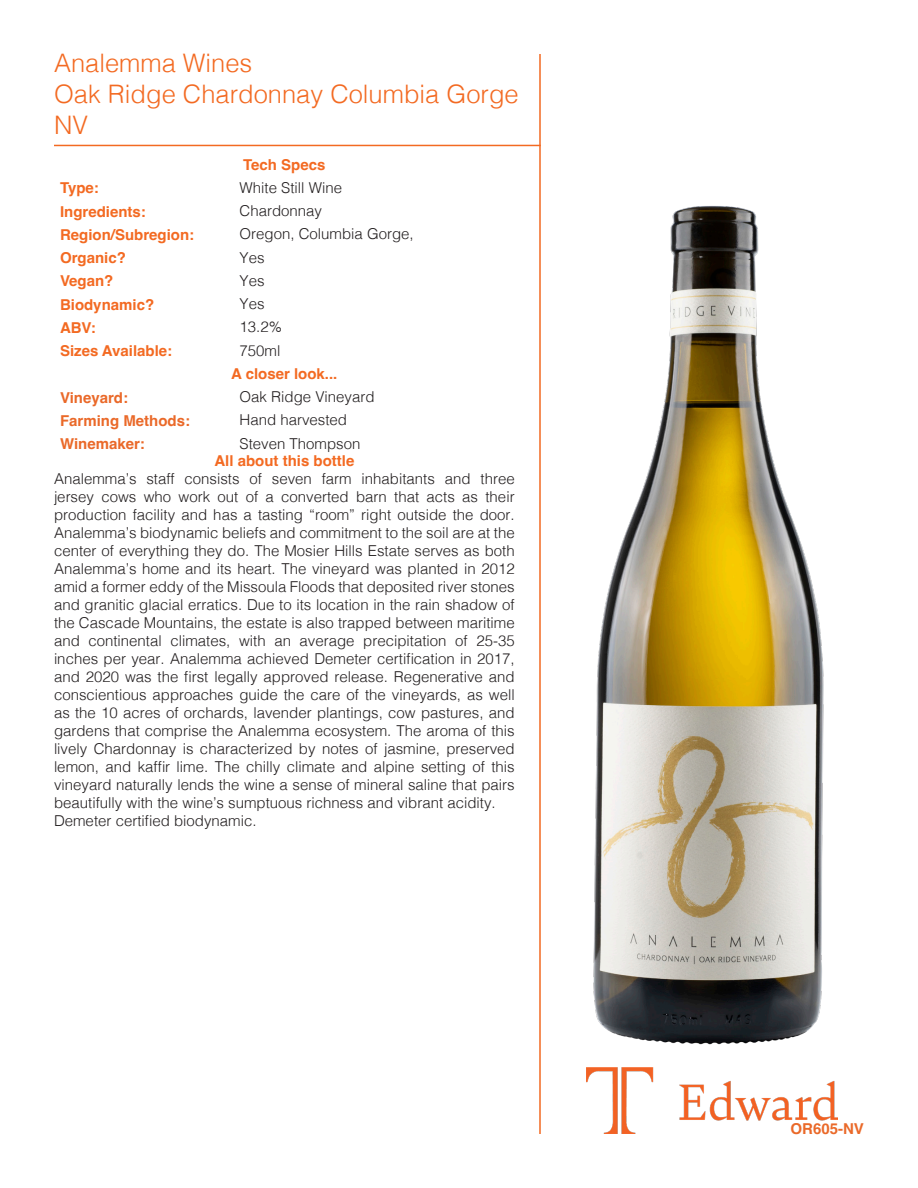
<style>
.page{position:relative;width:918px;height:1188px;background:#fff}
.page>*{position:absolute;margin:0;border:0;box-sizing:border-box;transform-origin:0 0}
.t1{font:300 25.5px "Helvetica";color:#f36a22}
.t2{font:300 15px/18px "Helvetica";color:#231f20;text-align:justify}
.t3{font:700 15px "Helvetica";color:#f36a22}
.t4{font:700 15px "Helvetica";color:#ea6929}
</style>
<div class="page">
<img style="left:593px;top:206px;width:231px;height:839px">
<hr style="left:539px;top:54px;width:2px;height:1080px;background:#f36a22">
<hr style="left:54px;top:145px;width:487px;height:1px;background:#f36a22">
<img style="left:587px;top:1067px;width:251px;height:67px">
<p class="t1" style="left:54px;top:42px;width:200px">Analemma Wines</p>
<p class="t1" style="left:54px;top:72px;width:466px">Oak Ridge Chardonnay Columbia Gorge</p>
<p class="t1" style="left:54px;top:103px;width:35px">NV</p>
<p class="t3" style="left:243px;top:156px;width:84px">Tech Specs</p>
<p class="t3" style="left:60px;top:179px;width:40px">Type:</p>
<p class="t2" style="left:240px;top:177px;width:104px">White Still Wine</p>
<p class="t3" style="left:60px;top:202px;width:87px">Ingredients:</p>
<p class="t2" style="left:240px;top:201px;width:84px">Chardonnay</p>
<p class="t3" style="left:60px;top:225px;width:136px">Region/Subregion:</p>
<p class="t2" style="left:240px;top:224px;width:176px">Oregon, Columbia Gorge,</p>
<p class="t3" style="left:60px;top:249px;width:67px">Organic?</p>
<p class="t2" style="left:240px;top:247px;width:27px">Yes</p>
<p class="t3" style="left:60px;top:272px;width:55px">Vegan?</p>
<p class="t2" style="left:240px;top:270px;width:27px">Yes</p>
<p class="t3" style="left:60px;top:295px;width:96px">Biodynamic?</p>
<p class="t2" style="left:240px;top:294px;width:27px">Yes</p>
<p class="t3" style="left:60px;top:318px;width:37px">ABV:</p>
<p class="t2" style="left:240px;top:317px;width:44px">13.2%</p>
<p class="t3" style="left:60px;top:342px;width:114px">Sizes Available:</p>
<p class="t2" style="left:240px;top:340px;width:42px">750ml</p>
<p class="t3" style="left:231px;top:365px;width:108px">A closer look...</p>
<p class="t4" style="left:60px;top:388px;width:70px">Vineyard:</p>
<p class="t2" style="left:240px;top:387px;width:137px">Oak Ridge Vineyard</p>
<p class="t4" style="left:60px;top:411px;width:132px">Farming Methods:</p>
<p class="t2" style="left:240px;top:410px;width:109px">Hand harvested</p>
<p class="t4" style="left:60px;top:435px;width:86px">Winemaker:</p>
<p class="t2" style="left:240px;top:433px;width:122px">Steven Thompson</p>
<p class="t3" style="left:214px;top:452px;width:142px">All about this bottle</p>
<p class="t2" style="left:54px;top:469px;width:462px">Analemma’s staff consists of seven farm inhabitants and three jersey cows who work out of a converted barn that acts as their production facility and has a tasting “room” right outside the door.<br>Analemma’s biodynamic beliefs and commitment to the soil are at the center of everything they do. The Mosier Hills Estate serves as both Analemma’s home and its heart. The vineyard was planted in 2012 amid a former eddy of the Missoula Floods that deposited river stones and granitic glacial erratics. Due to its location in the rain shadow of the Cascade Mountains, the estate is also trapped between maritime and continental climates, with an average precipitation of 25-35 inches per year. Analemma achieved Demeter certification in 2017, and 2020 was the first legally approved release. Regenerative and conscientious approaches guide the care of the vineyards, as well as the 10 acres of orchards, lavender plantings, cow pastures, and gardens that comprise the Analemma ecosystem. The aroma of this lively Chardonnay is characterized by notes of jasmine, preserved lemon, and kaffir lime. The chilly climate and alpine setting of this vineyard naturally lends the wine a sense of mineral saline that pairs beautifully with the wine’s sumptuous richness and vibrant acidity.</p>
<p class="t2" style="left:54px;top:811px;width:204px">Demeter certified biodynamic.</p>
<p class="t4" style="left:791px;top:1120px;width:75px">OR605-NV</p>
</div>
